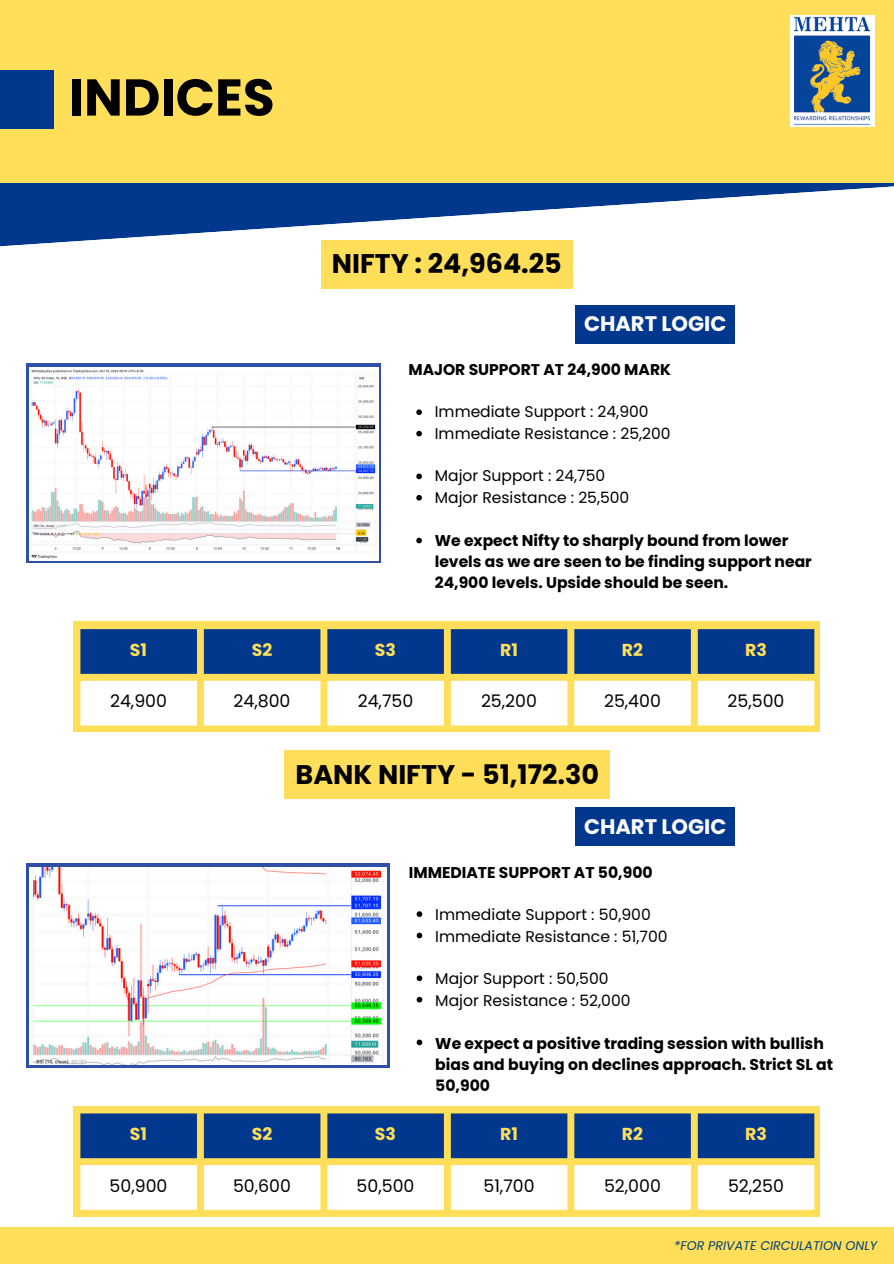
<style>
.page{position:relative;width:894px;height:1264px;background:#fff}
.page>*{position:absolute;margin:0;border:0;box-sizing:border-box;transform-origin:0 0}
.t1{font:700 51.6px "Poppins";color:#000}
.t2{font:700 27px "Poppins";color:#000}
.t3{font:700 21px "Poppins";color:#fff}
.t4{font:17.25px "Poppins";color:#000}
.t5{font:700 17.25px "Poppins";color:#ffde59}
.t6{font:700 15.6px/21.3px "Poppins";color:#000}
.t7{font:15.6px "Poppins";color:#000}
.t8{font:italic 12.6px "Poppins";color:#04407d}
</style>
<div class="page">
<svg style="left:0;top:182px;width:893px;height:65px;fill:#01388e"></svg>
<div style="left:0;top:0;width:893px;height:182px;background:#ffde59"></div>
<svg style="left:26px;top:364px;width:355px;height:199px;fill:#304fa9"></svg>
<img style="left:29px;top:367px;width:349px;height:193px">
<div style="left:0;top:1226px;width:893px;height:37px;background:#ffde59"></div>
<div style="left:0;top:71px;width:54px;height:58px;background:#01388e"></div>
<div style="left:74px;top:621px;width:745px;height:111px;background:#ffde59"></div>
<svg style="left:80px;top:629px;width:734px;height:45px;background:#0e408b"></svg>
<svg style="left:80px;top:680px;width:734px;height:45px;background:#fffcf4"></svg>
<div style="left:790px;top:15px;width:84px;height:111px;background:#fff"></div>
<img style="left:794px;top:16px;width:76px;height:109px">
<svg style="left:26px;top:863px;width:363px;height:204px;background:#4e68b5"></svg>
<img style="left:29px;top:867px;width:357px;height:197px">
<div style="left:74px;top:1105px;width:745px;height:111px;background:#ffde59"></div>
<svg style="left:80px;top:1113px;width:734px;height:45px;background:#0f418a"></svg>
<svg style="left:80px;top:1165px;width:734px;height:44px;background:#fffdf6"></svg>
<svg style="left:416px;top:409px;width:6px;height:6px"></svg>
<svg style="left:416px;top:431px;width:6px;height:5px"></svg>
<svg style="left:416px;top:473px;width:6px;height:6px"></svg>
<svg style="left:416px;top:495px;width:6px;height:5px"></svg>
<svg style="left:416px;top:537px;width:6px;height:6px"></svg>
<div style="left:321px;top:240px;width:251px;height:48px;background:#ffde59"></div>
<div style="left:575px;top:305px;width:159px;height:38px;background:#01388e"></div>
<div style="left:575px;top:807px;width:159px;height:39px;background:#01388e"></div>
<div style="left:285px;top:750px;width:324px;height:49px;background:#ffde59"></div>
<svg style="left:416px;top:911px;width:6px;height:5px"></svg>
<svg style="left:416px;top:932px;width:6px;height:6px"></svg>
<svg style="left:416px;top:975px;width:6px;height:6px"></svg>
<svg style="left:416px;top:996px;width:6px;height:6px"></svg>
<svg style="left:416px;top:1039px;width:6px;height:6px"></svg>
<p class="t1" style="left:69px;top:61px;width:207px">INDICES</p>
<p class="t2" style="left:332px;top:245px;width:231px">NIFTY : 24,964.25</p>
<p class="t3" style="left:584px;top:309px;width:144px">CHART LOGIC</p>
<h3 class="t6" style="left:408px;top:358px;width:264px">MAJOR SUPPORT AT 24,900 MARK</h3>
<p class="t7" style="left:434px;top:401px;width:215px">Immediate Support : 24,900</p>
<h4 class="t7" style="left:434px;top:422px;width:237px">Immediate Resistance : 25,200</h4>
<p class="t7" style="left:434px;top:465px;width:172px">Major Support : 24,750</p>
<p class="t7" style="left:434px;top:486px;width:196px">Major Resistance : 25,500</p>
<p class="t6" style="left:434px;top:529px;width:378px">We expect Nifty to sharply bound from lower levels as we are seen to be finding support near<br>24,900 levels. Upside should be seen.</p>
<h1 class="t5" style="left:130px;top:637px;width:19px">S1</h1>
<p class="t5" style="left:252px;top:637px;width:22px">S2</p>
<h2 class="t5" style="left:375px;top:637px;width:23px">S3</h2>
<h3 class="t5" style="left:500px;top:637px;width:19px">R1</h3>
<p class="t5" style="left:621px;top:637px;width:23px">R2</p>
<h4 class="t5" style="left:744px;top:637px;width:23px">R3</h4>
<p class="t4" style="left:110px;top:689px;width:58px">24,900</p>
<p class="t4" style="left:233px;top:689px;width:58px">24,800</p>
<p class="t4" style="left:357px;top:689px;width:57px">24,750</p>
<p class="t4" style="left:481px;top:689px;width:57px">25,200</p>
<p class="t4" style="left:604px;top:689px;width:58px">25,400</p>
<p class="t4" style="left:727px;top:689px;width:58px">25,500</p>
<p class="t2" style="left:295px;top:755px;width:305px">BANK NIFTY - 51,172.30</p>
<p class="t3" style="left:584px;top:812px;width:144px">CHART LOGIC</p>
<p class="t6" style="left:408px;top:861px;width:245px">IMMEDIATE SUPPORT AT 50,900</p>
<p class="t7" style="left:435px;top:903px;width:217px">Immediate Support : 50,900</p>
<p class="t7" style="left:435px;top:925px;width:234px">Immediate Resistance : 51,700</p>
<p class="t7" style="left:435px;top:968px;width:175px">Major Support : 50,500</p>
<p class="t7" style="left:435px;top:989px;width:197px">Major Resistance : 52,000</p>
<p class="t6" style="left:435px;top:1032px;width:399px">We expect a positive trading session with bullish bias and buying on declines approach. Strict SL at<br>50,900</p>
<p class="t5" style="left:130px;top:1121px;width:19px">S1</p>
<p class="t5" style="left:252px;top:1121px;width:22px">S2</p>
<p class="t5" style="left:375px;top:1121px;width:23px">S3</p>
<p class="t5" style="left:500px;top:1121px;width:19px">R1</p>
<p class="t5" style="left:621px;top:1121px;width:23px">R2</p>
<p class="t5" style="left:744px;top:1121px;width:23px">R3</p>
<p class="t4" style="left:110px;top:1173px;width:59px">50,900</p>
<p class="t4" style="left:233px;top:1173px;width:59px">50,600</p>
<p class="t4" style="left:356px;top:1173px;width:59px">50,500</p>
<p class="t4" style="left:483px;top:1173px;width:53px">51,700</p>
<p class="t4" style="left:604px;top:1173px;width:58px">52,000</p>
<h2 class="t4" style="left:727px;top:1173px;width:57px">52,250</h2>
<p class="t8" style="left:674px;top:1236px;width:204px">*FOR PRIVATE CIRCULATION ONLY</p>
</div>
